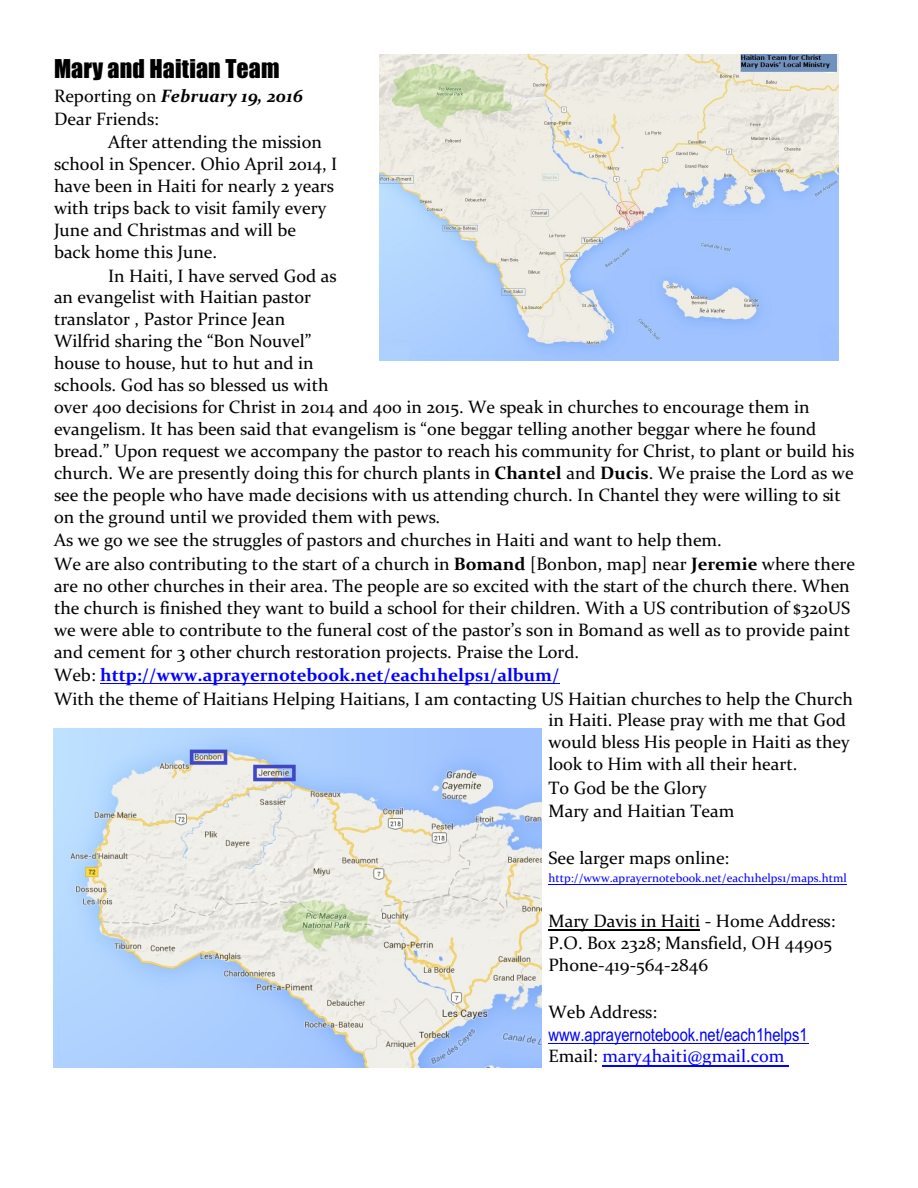
<style>
.page{position:relative;width:918px;height:1188px;background:#fff}
.page>*{position:absolute;margin:0;border:0;box-sizing:border-box;transform-origin:0 0}
.t1{font:24px "Impact";letter-spacing:.005em;color:#000}
.t2{font:18px/21.9px "Constantia";color:#000}
.t3{font:700 18px "Constantia";color:#00f}
.t4{font:18px "Arial Narrow";color:#00f}
.t5{font:18px "Constantia";color:#00f}
.t6{font:12px "Constantia";color:#00f}
.s1{font-weight:700;font-style:italic}
.s2{font-weight:700}
.s3{font-weight:400;color:#000}
.s4{color:#000}
</style>
<div class="page">
<img style="left:380px;top:55px;width:458px;height:306px">
<img style="left:54px;top:728px;width:488px;height:340px">
<hr style="left:100px;top:683px;width:459px;height:1px;background:#00f">
<hr style="left:548px;top:884px;width:299px;height:1px;background:#00f">
<hr style="left:548px;top:930px;width:152px;height:1px;background:#000">
<hr style="left:548px;top:1043px;width:261px;height:1px;background:#00f">
<hr style="left:602px;top:1065px;width:187px;height:1px;background:#00f">
<h1 class="t1" style="left:54px;top:59px;width:227px">Mary and Haitian Team</h1>
<p class="t2" style="left:54px;top:85px;width:250px;line-height:23.4px">Reporting on <span class="s1">February 19, 2016<br></span>Dear Friends:</p>
<p class="t2" style="left:54px;top:133px;width:285px;text-indent:54px">After attending the mission school in Spencer. Ohio April 2014, I have been in Haiti for nearly 2 years with trips back to visit family every<br>June and Christmas and will be back home this June.</p>
<p class="t2" style="left:108px;top:266px;width:230px">In Haiti, I have served God as</p>
<p class="t2" style="left:54px;top:288px;width:258px">an evangelist with Haitian pastor</p>
<p class="t2" style="left:54px;top:310px;width:233px">translator , Pastor Prince Jean</p>
<p class="t2" style="left:54px;top:332px;width:259px">Wilfrid sharing the “Bon Nouvel”</p>
<p class="t2" style="left:54px;top:354px;width:261px">house to house, hut to hut and in</p>
<p class="t2" style="left:54px;top:376px;width:276px">schools. God has so blessed us with</p>
<p class="t2" style="left:54px;top:398px;width:757px">over 400 decisions for Christ in 2014 and 400 in 2015. We speak in churches to encourage them in</p>
<p class="t2" style="left:54px;top:420px;width:764px">evangelism. It has been said that evangelism is “one beggar telling another beggar where he found</p>
<p class="t2" style="left:54px;top:442px;width:802px">bread.” Upon request we accompany the pastor to reach his community for Christ, to plant or build his</p>
<p class="t2" style="left:54px;top:464px;width:801px">church. We are presently doing this for church plants in <span class="s2">Chantel</span> and <span class="s2">Ducis</span>. We praise the Lord as we</p>
<p class="t2" style="left:54px;top:486px;width:788px">see the people who have made decisions with us attending church. In Chantel they were willing to sit</p>
<p class="t2" style="left:54px;top:508px;width:388px">on the ground until we provided them with pews.</p>
<p class="t2" style="left:54px;top:531px;width:669px">As we go we see the struggles of pastors and churches in Haiti and want to help them.</p>
<p class="t2" style="left:54px;top:554px;width:803px">We are also contributing to the start of a church in <span class="s2">Bomand</span> [Bonbon, map] near <span class="s2">Jeremie</span> where there</p>
<p class="t2" style="left:54px;top:576px;width:797px">are no other churches in their area. The people are so excited with the start of the church there. When</p>
<p class="t2" style="left:54px;top:598px;width:798px">the church is finished they want to build a school for their children. With a US contribution of $320US</p>
<p class="t2" style="left:54px;top:620px;width:798px">we were able to contribute to the funeral cost of the pastor’s son in Bomand as well as to provide paint</p>
<p class="t2" style="left:54px;top:642px;width:527px">and cement for 3 other church restoration projects. Praise the Lord.</p>
<p class="t3" style="left:54px;top:668px;width:507px"><span class="s3">Web:</span> http://www.aprayernotebook.net/each1helps1/album/</p>
<p class="t2" style="left:54px;top:689px;width:800px">With the theme of Haitians Helping Haitians, I am contacting US Haitian churches to help the Church</p>
<p class="t2" style="left:548px;top:711px;width:299px">in Haiti. Please pray with me that God</p>
<p class="t2" style="left:548px;top:733px;width:303px">would bless His people in Haiti as they</p>
<p class="t2" style="left:548px;top:755px;width:250px">look to Him with all their heart.</p>
<p class="t2" style="left:548px;top:778px;width:160px">To God be the Glory</p>
<p class="t2" style="left:548px;top:802px;width:187px">Mary and Haitian Team</p>
<p class="t2" style="left:548px;top:849px;width:182px">See larger maps online:</p>
<p class="t6" style="left:548px;top:873px;width:300px">http://www.aprayernotebook.net/each1helps1/maps.html</p>
<p class="t2" style="left:548px;top:912px;width:288px">Mary Davis in Haiti - Home Address:<br>P.O. Box 2328; Mansfield, OH 44905<br>Phone-419-564-2846</p>
<p class="t2" style="left:548px;top:1002px;width:110px">Web Address:</p>
<p class="t4" style="left:548px;top:1028px;width:261px">www.aprayernotebook.net/each1helps1</p>
<p class="t5" style="left:548px;top:1049px;width:237px"><span class="s4">Email:</span> mary4haiti@gmail.com</p>
</div>
